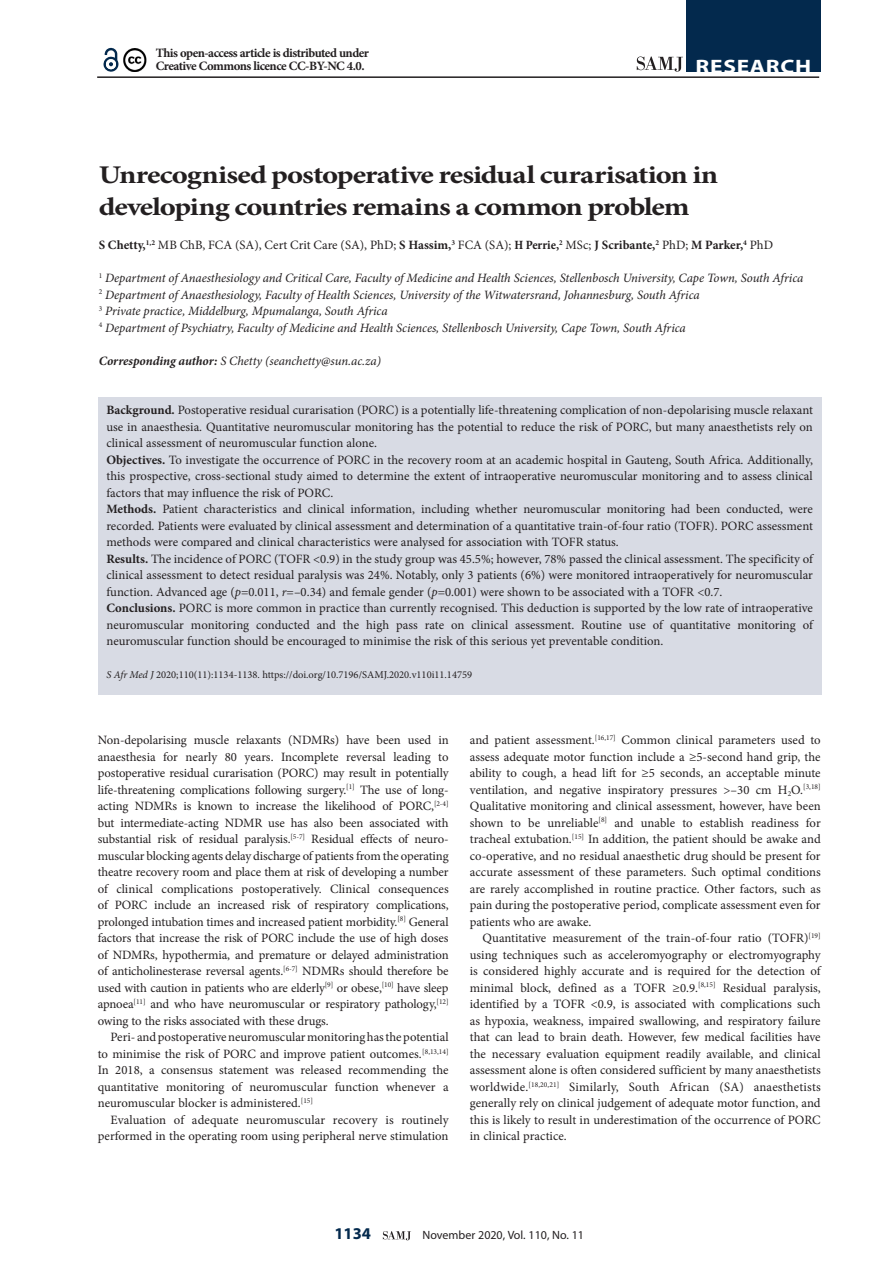
<style>
.page{position:relative;width:893px;height:1263px;background:#fff}
.page>*{position:absolute;margin:0;border:0;box-sizing:border-box;transform-origin:0 0}
.A_HEAD{font:700 25.5px/31.5px "Minion Pro";letter-spacing:-.03em;color:#231f20;scale:1.2 1}
.t1{font:700 19.5px "Myriad Pro";letter-spacing:.03em;color:#fff;scale:1.2 1}
.t2{font:700 16.5px "Myriad Pro";color:#03294d}
.BODY_TEXT_1ST_PARAGR{font:12.75px/16.5px "Minion Pro";letter-spacing:-.01em;color:#231f20;text-align:justify}
.BODY_TEXT_INDENT{font:12.75px/16.5px "Minion Pro";color:#231f20;text-align:justify}
.AUTHORS_DETAILS{font:italic 12.75px "Minion Pro";letter-spacing:-.005em;color:#231f20}
.AUTHORS_NAME{font:12.75px "Minion Pro";color:#231f20}
.BODY_TEXT_1ST_PARAGR-2{font:700 12.75px/13.5px "Minion Pro";letter-spacing:-.04em;color:#231f20}
.CORRESPONDING_AUTHOR{font:italic 12.75px "Minion Pro";letter-spacing:-.005em;color:#231f20}
.t3{font:12px "Myriad Pro";color:#231f20}
.CITELINE{font:10.5px "Minion Pro";color:#231f20}
.s1{font-weight:700}
.s2{font-weight:700;font-stretch:condensed}
.s3{font-style:italic}
</style>
<div class="page">
<svg style="left:383px;top:1231px;width:28px;height:9px"></svg>
<hr style="left:97px;top:76px;width:722px;height:2px;background:#231f20">
<div style="left:686px;top:0;width:135px;height:72px;background:#03294d"></div>
<svg style="left:637px;top:57px;width:46px;height:15px"></svg>
<svg style="left:103px;top:47px;width:16px;height:25px"></svg>
<img style="left:123px;top:48px;width:24px;height:23px">
<div style="left:98px;top:398px;width:723px;height:297px;background:#d8dbe4"></div>
<p class="BODY_TEXT_1ST_PARAGR-2" style="left:156px;top:46px;width:215px">This open-access article is distributed under<br>Creative Commons licence CC-BY-NC 4.0.</p>
<h2 class="t1" style="left:696px;top:54px;width:98px">RESEARCH</h2>
<h1 class="A_HEAD" style="left:99px;top:159px;width:518px">Unrecognised postoperative residual curarisation in developing countries remains a common problem</h1>
<p class="AUTHORS_NAME" style="left:99px;top:236px;width:676px"><span class="s1">S Chetty,</span><sup>1,2</sup> MB ChB, FCA (SA), Cert Crit Care (SA), PhD; <span class="s1">S Hassim,</span><sup>3</sup> FCA (SA); <span class="s2">H Perrie,</span><sup>2</sup> MSc; <span class="s1">J Scribante,</span><sup>2</sup> PhD; <span class="s1">M Parker,</span><sup>4</sup> PhD</p>
<p class="AUTHORS_DETAILS" style="left:99px;top:269px;width:706px"><sup>1</sup> Department of Anaesthesiology and Critical Care, Faculty of Medicine and Health Sciences, Stellenbosch University, Cape Town, South Africa</p>
<p class="AUTHORS_DETAILS" style="left:99px;top:286px;width:603px"><sup>2</sup> Department of Anaesthesiology, Faculty of Health Sciences, University of the Witwatersrand, Johannesburg, South Africa</p>
<p class="AUTHORS_DETAILS" style="left:99px;top:302px;width:290px"><sup>3</sup> Private practice, Middelburg, Mpumalanga, South Africa</p>
<p class="AUTHORS_DETAILS" style="left:99px;top:319px;width:589px"><sup>4</sup> Department of Psychiatry, Faculty of Medicine and Health Sciences, Stellenbosch University, Cape Town, South Africa</p>
<p class="CORRESPONDING_AUTHOR" style="left:99px;top:352px;width:284px"><span class="s1">Corresponding author:</span> S Chetty (seanchetty@sun.ac.za)</p>
<p class="BODY_TEXT_1ST_PARAGR" style="left:106px;top:402px;width:708px"><span class="s1">Background.</span> Postoperative residual curarisation (PORC) is a potentially life-threatening complication of non-depolarising muscle relaxant use in anaesthesia. Quantitative neuromuscular monitoring has the potential to reduce the risk of PORC, but many anaesthetists rely on clinical assessment of neuromuscular function alone.</p>
<p class="BODY_TEXT_1ST_PARAGR" style="left:106px;top:451px;width:708px"><span class="s1">Objectives.</span> To investigate the occurrence of PORC in the recovery room at an academic hospital in Gauteng, South Africa. Additionally, this prospective, cross-sectional study aimed to determine the extent of intraoperative neuromuscular monitoring and to assess clinical factors that may influence the risk of PORC.</p>
<p class="BODY_TEXT_1ST_PARAGR" style="left:106px;top:501px;width:708px"><span class="s1">Methods.</span> Patient characteristics and clinical information, including whether neuromuscular monitoring had been conducted, were recorded. Patients were evaluated by clinical assessment and determination of a quantitative train-of-four ratio (TOFR). PORC assessment methods were compared and clinical characteristics were analysed for association with TOFR status.</p>
<p class="BODY_TEXT_1ST_PARAGR" style="left:106px;top:550px;width:708px"><span class="s1">Results.</span> The incidence of PORC (TOFR &lt;0.9) in the study group was 45.5%; however, 78% passed the clinical assessment. The specificity of clinical assessment to detect residual paralysis was 24%. Notably, only 3 patients (6%) were monitored intraoperatively for neuromuscular function. Advanced age (<span class="s3">p</span>=0.011, <span class="s3">r</span>=–0.34) and female gender (<span class="s3">p</span>=0.001) were shown to be associated with a TOFR &lt;0.7.</p>
<p class="BODY_TEXT_1ST_PARAGR" style="left:106px;top:600px;width:708px"><span class="s1">Conclusions.</span> PORC is more common in practice than currently recognised. This deduction is supported by the low rate of intraoperative neuromuscular monitoring conducted and the high pass rate on clinical assessment. Routine use of quantitative monitoring of neuromuscular function should be encouraged to minimise the risk of this serious yet preventable condition.</p>
<p class="CITELINE" style="left:106px;top:668px;width:367px"><span class="s3">S Afr Med J</span> 2020;110(11):1134-1138. https://doi.org/10.7196/SAMJ.2020.v110i11.14759</p>
<p class="BODY_TEXT_1ST_PARAGR" style="left:98px;top:732px;width:352px;text-align:left">Non-depolarising muscle relaxants (NDMRs) have been used in anaesthesia for nearly 80 years. Incomplete reversal leading to postoperative residual curarisation (PORC) may result in potentially life-threatening complications following surgery.<sup>[1]</sup> The use of long&shy;acting NDMRs is known to increase the likelihood of PORC,<sup>[2-4] </sup>but intermediate-acting NDMR use has also been associated with substantial risk of residual paralysis.<sup>[5-7]</sup> Residual effects of neuro&shy;muscular blocking agents delay discharge of patients from the operating theatre recovery room and place them at risk of developing a number of clinical complications postoperatively. Clinical consequences of PORC include an increased risk of respiratory complications, prolonged intubation times and increased patient morbidity.<sup>[8]</sup> General factors that increase the risk of PORC include the use of high doses of NDMRs, hypothermia, and premature or delayed administration of anticholinesterase reversal agents.<sup>[6-7]</sup> NDMRs should therefore be used with caution in patients who are elderly<sup>[9]</sup> or obese,<sup>[10]</sup> have sleep apnoea<sup>[11]</sup> and who have neuromuscular or respiratory pathology,<sup>[12] </sup>owing to the risks associated with these drugs.</p>
<p class="BODY_TEXT_INDENT" style="left:98px;top:1029px;width:352px;text-indent:13px">Peri- and postoperative neuromuscular monitoring has the potential to minimise the risk of PORC and improve patient outcomes.<sup>[8,13,14] </sup>In 2018, a consensus statement was released recommending the quantitative monitoring of neuromuscular function whenever a neuromuscular blocker is administered.<sup>[15]</sup></p>
<p class="BODY_TEXT_INDENT" style="left:98px;top:1111px;width:352px;text-align:right">Evaluation of adequate neuromuscular recovery is routinely performed in the operating room using peripheral nerve stimulation</p>
<p class="BODY_TEXT_INDENT" style="left:470px;top:732px;width:352px">and patient assessment.<sup>[16,17]</sup> Common clinical parameters used to assess adequate motor function include a ≥5-second hand grip, the ability to cough, a head lift for ≥5 seconds, an acceptable minute ventilation, and negative inspiratory pressures &gt;–30 cm H<sub>2</sub>O.<sup>[3,18] </sup>Qualitative monitoring and clinical assessment, however, have been shown to be unreliable<sup>[8]</sup> and unable to establish readiness for tracheal extubation.<sup>[15]</sup> In addition, the patient should be awake and co-operative, and no residual anaesthetic drug should be present for accurate assessment of these parameters. Such optimal conditions are rarely accomplished in routine practice. Other factors, such as pain during the postoperative period, complicate assessment even for patients who are awake.</p>
<p class="BODY_TEXT_INDENT" style="left:470px;top:930px;width:352px;text-indent:13px">Quantitative measurement of the train-of-four ratio (TOFR)<sup>[19] </sup>using techniques such as acceleromyography or electromyography is considered highly accurate and is required for the detection of minimal block, defined as a TOFR ≥0.9.<sup>[8,15]</sup> Residual paralysis, identified by a TOFR &lt;0.9, is associated with complications such as hypoxia, weakness, impaired swallowing, and respiratory failure that can lead to brain death. However, few medical facilities have the necessary evaluation equipment readily available, and clinical assessment alone is often considered sufficient by many anaesthetists worldwide.<sup>[18,20,21]</sup> Similarly, South African (SA) anaesthetists generally rely on clinical judgement of adequate motor function, and this is likely to result in underestimation of the occurrence of PORC in clinical practice.</p>
<p class="t2" style="left:334px;top:1223px;width:38px">1134</p>
<p class="t3" style="left:423px;top:1228px;width:163px">November 2020, Vol. 110, No. 11</p>
</div>
